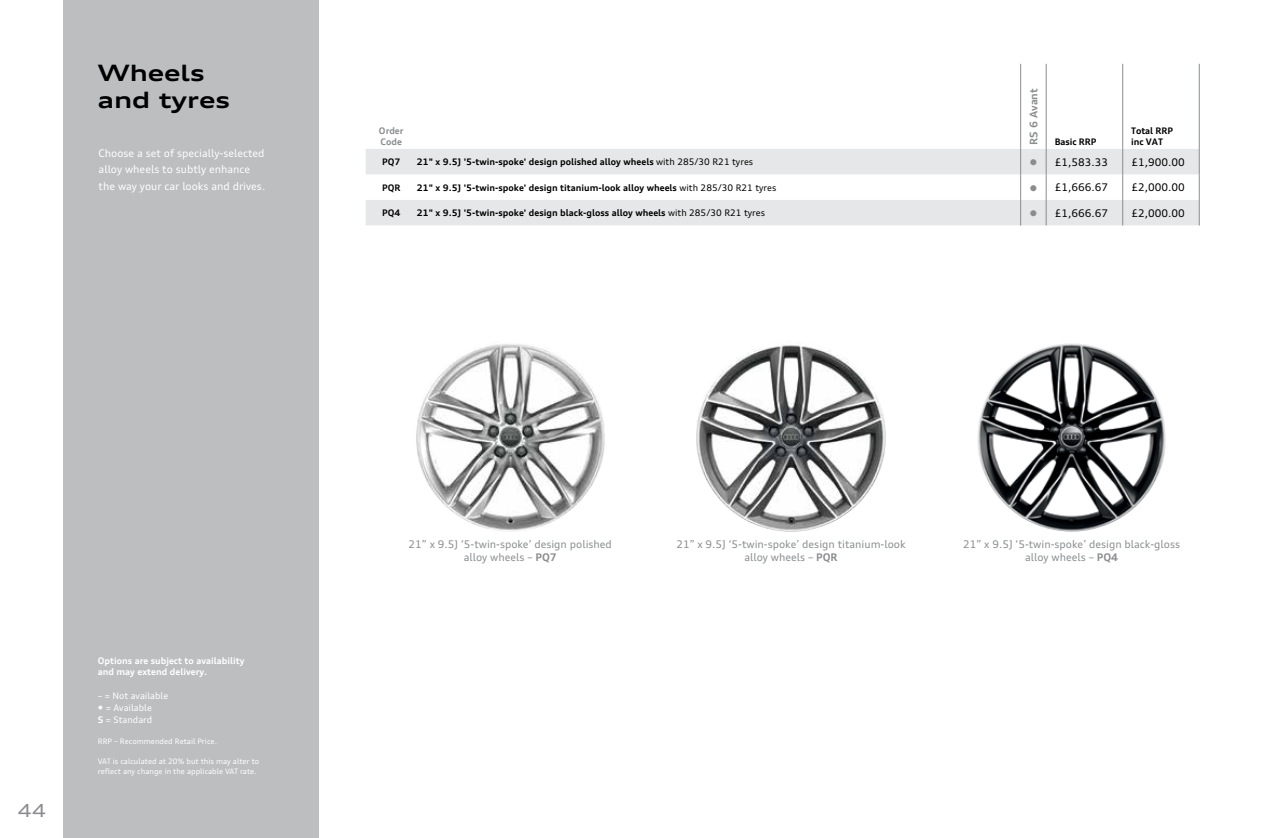
<style>
.page{position:relative;width:1263px;height:838px;background:#fff}
.page>*{position:absolute;margin:0;border:0;box-sizing:border-box;transform-origin:0 0}
.t1{font:700 expanded 22.5px/27px "Audi Type";color:#000}
.t2{font:expanded 18px "Audi Type";color:#8a8c8e}
.t3{font:10.5px/12.6px "Audi Type";color:#8a8c8e;text-align:center}
.t4{font:10.5px/16.5px "Audi Type";color:#fff}
.t5{font:10.5px "Audi Type";color:#000}
.t6{font:700 10.5px "Audi Type";color:#8a8c8e}
.t7{font:700 9px/10.8px "Audi Type";color:#000}
.t8{font:700 9px/10.8px "Audi Type";color:#fff}
.t9{font:9px/12px "Audi Type";color:#fff}
.t10{font:700 9px/10.8px "Audi Type";color:#8a8c8e}
.t11{font:7.5px/10.5px "Audi Type";color:#fff}
.s1{font-weight:400}
.s2{font-family:"Charcoal CY"}
.s3{font-weight:700}
</style>
<div class="page">
<div style="left:64px;top:0;width:255px;height:838px;background:#bcbec0"></div>
<svg style="left:366px;top:149px;width:833px;height:76px;fill:#e6e7e8"></svg>
<hr style="left:1020px;top:64px;width:1px;height:85px;background:#8a8c8e">
<hr style="left:1046px;top:64px;width:1px;height:85px;background:#8a8c8e">
<hr style="left:1122px;top:64px;width:1px;height:85px;background:#8a8c8e">
<hr style="left:1199px;top:64px;width:1px;height:85px;background:#8a8c8e">
<svg style="left:1020px;top:149px;width:1px;height:76px"></svg>
<svg style="left:1046px;top:149px;width:1px;height:76px"></svg>
<svg style="left:1122px;top:149px;width:1px;height:76px"></svg>
<svg style="left:1199px;top:149px;width:1px;height:76px"></svg>
<img style="left:415px;top:340px;width:191px;height:191px;border-radius:96px">
<img style="left:695px;top:340px;width:192px;height:191px;border-radius:96px">
<img style="left:976px;top:340px;width:191px;height:191px;border-radius:96px">
<h1 class="t1" style="left:98px;top:59px;width:134px">Wheels and tyres</h1>
<p class="t4" style="left:99px;top:145px;width:168px">Choose a set of specially-selected alloy wheels to subtly enhance the way your car looks and drives.</p>
<p class="t10" style="left:379px;top:125px;width:26px">Order<br>Code</p>
<p class="t6" style="left:1027px;top:145px;width:58px;rotate:-90deg">RS 6 Avant</p>
<p class="t7" style="left:1055px;top:136px;width:43px">Basic RRP</p>
<p class="t7" style="left:1131px;top:125px;width:43px">Total RRP inc VAT</p>
<p class="t7" style="left:382px;top:156px;width:20px">PQ7</p>
<p class="t7" style="left:417px;top:156px;width:338px">21" x 9.5J '5-twin-spoke' design polished alloy wheels <span class="s1">with 285/30 R21 tyres</span></p>
<p class="t5" style="left:1030px;top:155px;width:79px"><sup>■</sup> £1,583.33</p>
<p class="t5" style="left:1131px;top:155px;width:55px">£1,900.00</p>
<p class="t7" style="left:382px;top:182px;width:20px">PQR</p>
<p class="t7" style="left:417px;top:182px;width:361px">21" x 9.5J '5-twin-spoke' design titanium-look alloy wheels <span class="s1">with 285/30 R21 tyres</span></p>
<p class="t5" style="left:1030px;top:181px;width:79px"><sup>■</sup> £1,666.67</p>
<p class="t5" style="left:1131px;top:181px;width:55px">£2,000.00</p>
<p class="t7" style="left:382px;top:207px;width:20px">PQ4</p>
<p class="t7" style="left:417px;top:207px;width:350px">21" x 9.5J '5-twin-spoke' design black-gloss alloy wheels <span class="s1">with 285/30 R21 tyres</span></p>
<p class="t5" style="left:1030px;top:206px;width:79px"><sup>■</sup> £1,666.67</p>
<p class="t5" style="left:1131px;top:206px;width:55px">£2,000.00</p>
<h2 class="t2" style="left:17px;top:798px;width:30px">44</h2>
<p class="t8" style="left:98px;top:655px;width:148px">Options are subject to availability and may extend delivery.</p>
<p class="t9" style="left:98px;top:690px;width:72px">– = Not available</p>
<p class="t9" style="left:98px;top:702px;width:56px"><span class="s2">•</span> = Available<br><span class="s3">S</span> = Standard</p>
<p class="t11" style="left:98px;top:736px;width:121px">RRP – Recommended Retail Price.</p>
<p class="t11" style="left:98px;top:755px;width:163px">VAT is calculated at 20% but this may alter to reflect any change in the applicable VAT rate.</p>
<p class="t3" style="left:409px;top:538px;width:205px">21” x 9.5J ‘5-twin-spoke’ design polished alloy wheels – <span class="s3">PQ7</span></p>
<p class="t3" style="left:676px;top:538px;width:231px">21” x 9.5J ‘5-twin-spoke’ design titanium-look alloy wheels – <span class="s3">PQR</span></p>
<p class="t3" style="left:963px;top:538px;width:218px">21” x 9.5J ‘5-twin-spoke’ design black-gloss alloy wheels – <span class="s3">PQ4</span></p>
</div>
